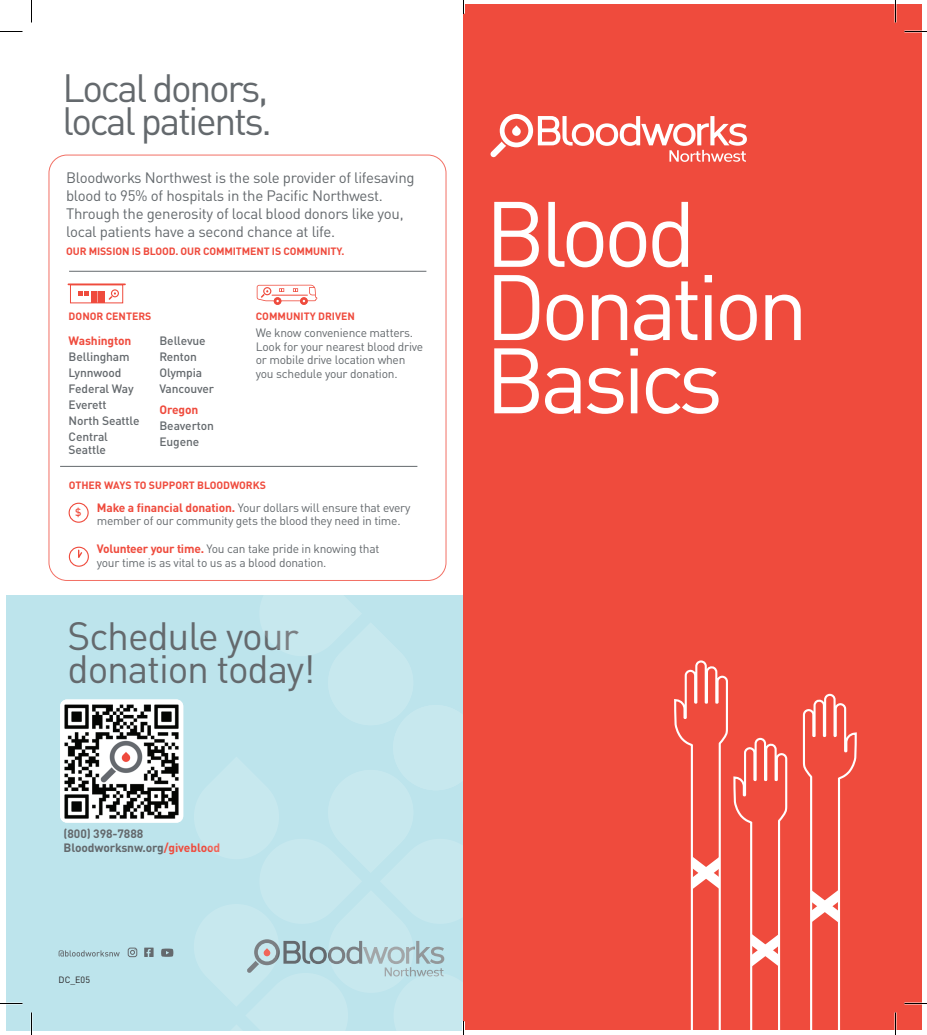
<style>
.page{position:relative;width:927px;height:1035px;background:#fff}
.page>*{position:absolute;margin:0;border:0;box-sizing:border-box;transform-origin:0 0}
.t1{font:91.2px/73.2px "DINOT";letter-spacing:-.06em;color:#fff}
.t2{font:39px/33px "DINOT";letter-spacing:-.06em;color:#64696d}
.t3{font:39px/33px "DINOT";letter-spacing:-.04em;color:#64696d}
.t4{font:15px/18px "DINOT";letter-spacing:-.02em;color:#64696d}
.t5{font:12px/13.5px "DINOT";letter-spacing:-.02em;color:#64696d}
.t6{font:500 12px/15.9px "DINOT";letter-spacing:-.01em;color:#64696d}
.t7{font:700 12px/13.5px "DINOT";letter-spacing:-.01em;color:#64696d}
.t8{font:700 12px "DINOT";letter-spacing:-.01em;color:#ef4b3d}
.t9{font:700 10.5px "DINOT";letter-spacing:-.01em;color:#ef4b3d}
.t10{font:500 10.5px "DINOT";color:#ef4b3d}
.t11{font:9px "DINOT";color:#231f20}
.s1{font-weight:700;color:#ef4b3d}
.s2{color:#ef4b3d}
</style>
<div class="page">
<div style="left:6px;top:595px;width:458px;height:435px;background:#bde4ec"></div>
<hr style="left:69px;top:271px;width:357px;height:1px;background:#64696d">
<hr style="left:60px;top:466px;width:357px;height:1px;background:#64696d">
<div style="left:92px;top:291px;width:6px;height:12px;background:#ef4b3d"></div>
<div style="left:70px;top:284px;width:53px;height:19px;border:1px solid #ef4b3d"></div>
<svg style="left:109px;top:289px;width:10px;height:11px"></svg>
<svg style="left:79px;top:291px;width:10px;height:4px"></svg>
<hr style="left:68px;top:283px;width:58px;height:2px;background:#ef4b3d">
<div style="left:98px;top:291px;width:7px;height:12px;background:#ef4b3d"></div>
<svg style="left:257px;top:285px;width:60px;height:20px"></svg>
<svg style="left:59px;top:950px;width:61px;height:7px"></svg>
<svg style="left:144px;top:948px;width:10px;height:9px"></svg>
<div style="left:128px;top:948px;width:9px;height:9px;border:1px solid #64696d;border-radius:2px"></div>
<svg style="left:130px;top:949px;width:6px;height:6px"></svg>
<svg style="left:161px;top:949px;width:12px;height:8px"></svg>
<svg style="left:78px;top:549px;width:5px;height:9px"></svg>
<div style="left:69px;top:547px;width:20px;height:20px;border:1px solid #ef4b3d;border-radius:50%"></div>
<div style="left:69px;top:503px;width:20px;height:20px;border:1px solid #ef4b3d;border-radius:50%"></div>
<img style="left:60px;top:700px;width:123px;height:123px">
<div style="left:464px;top:4px;width:458px;height:1026px;background:#ef4b3d"></div>
<svg style="left:490px;top:114px;width:257px;height:48px"></svg>
<svg style="left:802px;top:693px;width:55px;height:337px"></svg>
<svg style="left:674px;top:660px;width:114px;height:370px"></svg>
<svg style="left:0;top:31px;width:22px;height:1px"></svg>
<svg style="left:904px;top:31px;width:23px;height:1px"></svg>
<svg style="left:0;top:1003px;width:22px;height:1px"></svg>
<svg style="left:904px;top:1003px;width:23px;height:1px"></svg>
<svg style="left:31px;top:0;width:1px;height:22px"></svg>
<svg style="left:31px;top:1012px;width:1px;height:23px"></svg>
<svg style="left:895px;top:0;width:1px;height:22px"></svg>
<svg style="left:895px;top:1012px;width:1px;height:23px"></svg>
<svg style="left:463px;top:0;width:1px;height:14px"></svg>
<svg style="left:194px;top:595px;width:270px;height:440px"></svg>
<h2 class="t2" style="left:63px;top:71px;width:211px">Local donors, local patients.</h2>
<p class="t4" style="left:66px;top:168px;width:350px">Bloodworks Northwest is the sole provider of lifesaving blood to 95% of hospitals in the Pacific Northwest.<br>Through the generosity of local blood donors like you, local patients have a second chance at life.</p>
<p class="t9" style="left:66px;top:244px;width:280px">OUR MISSION IS BLOOD. OUR COMMITMENT IS COMMUNITY.</p>
<p class="t9" style="left:69px;top:310px;width:84px">DONOR CENTERS</p>
<p class="t9" style="left:256px;top:310px;width:101px">COMMUNITY DRIVEN</p>
<p class="t5" style="left:256px;top:326px;width:169px">We know convenience matters.<br>Look for your nearest blood drive or mobile drive location when you schedule your donation.</p>
<p class="t8" style="left:69px;top:333px;width:64px">Washington</p>
<p class="t6" style="left:69px;top:349px;width:72px">Bellingham<br>Lynnwood<br>Federal Way<br>Everett<br>North Seattle<br>Central</p>
<p class="t6" style="left:69px;top:442px;width:39px">Seattle</p>
<p class="t6" style="left:159px;top:333px;width:56px">Bellevue<br>Renton<br>Olympia<br>Vancouver</p>
<p class="t8" style="left:159px;top:402px;width:40px">Oregon</p>
<p class="t6" style="left:159px;top:418px;width:56px">Beaverton<br>Eugene</p>
<p class="t9" style="left:69px;top:479px;width:199px">OTHER WAYS TO SUPPORT BLOODWORKS</p>
<p class="t10" style="left:75px;top:506px;width:8px">$</p>
<p class="t5" style="left:97px;top:501px;width:315px"><span class="s1">Make a financial donation.</span> Your dollars will ensure that every member of our community gets the blood they need in time.</p>
<p class="t5" style="left:97px;top:542px;width:284px"><span class="s1">Volunteer your time.</span> You can take pride in knowing that your time is as vital to us as a blood donation.</p>
<h2 class="t3" style="left:68px;top:619px;width:249px">Schedule your donation today!</h2>
<p class="t7" style="left:64px;top:827px;width:158px">(800) 398-7888<br>Bloodworksnw.org<span class="s2">/giveblood</span></p>
<p class="t11" style="left:59px;top:975px;width:33px">DC_E05</p>
<h1 class="t1" style="left:485px;top:196px;width:325px">Blood<br>Donation<br>Basics</h1>
</div>
